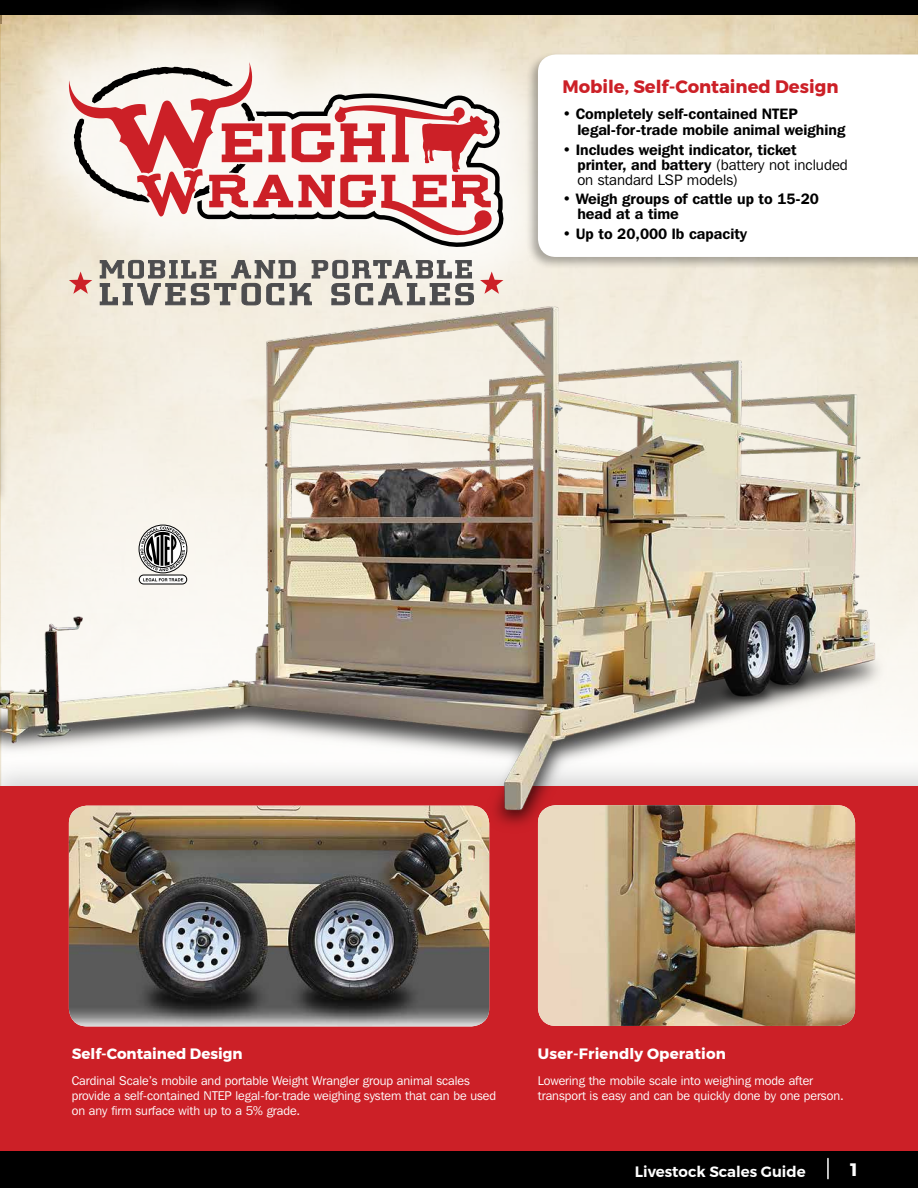
<style>
.page{position:relative;width:918px;height:1188px;background:#fff}
.page>*{position:absolute;margin:0;border:0;box-sizing:border-box;transform-origin:0 0}
.t1{font:700 18px "Montserrat";color:#cc2027}
.t2{font:700 18px "Montserrat";color:#fff}
.t3{font:600 15px/15px "Franklin Gothic IT Cby BT";color:#000}
.t4{font:700 15px "Montserrat";letter-spacing:.005em;color:#fff}
.t5{font:600 15px "Montserrat";color:#fff}
.t6{font:12.6px/15.1px "Franklin Gothic IT Cby BT";color:#fff}
.s1{font-weight:400}
</style>
<div class="page">
<div style="left:0;top:1151px;width:918px;height:37px;background:#000"></div>
<div style="left:0;top:0;width:918px;height:15px;background:#000"></div>
<hr style="left:827px;top:1159px;width:2px;height:20px;background:#fff">
<div style="left:0;top:757px;width:918px;height:410px;background:#000"></div>
<div style="left:0;top:786px;width:918px;height:365px;background:#cc2027"></div>
<img style="left:0;top:284px;width:886px;height:553px">
<div style="left:0;top:0;width:574px;height:317px;background:#fff;opacity:.75"></div>
<svg style="left:492px;top:93px;width:11px;height:154px;fill:#f9f7f2"></svg>
<svg style="left:69px;top:62px;width:423px;height:185px"></svg>
<div style="left:525px;top:51px;width:393px;height:219px;background:#000;opacity:.31"></div>
<svg style="left:538px;top:54px;width:380px;height:203px"></svg>
<img style="left:538px;top:805px;width:317px;height:221px">
<img style="left:69px;top:806px;width:420px;height:220px">
<div style="left:139px;top:525px;width:48px;height:48px;border:1px solid #000;border-radius:50%"></div>
<svg style="left:140px;top:527px;width:45px;height:44px"></svg>
<svg style="left:139px;top:575px;width:48px;height:9px"></svg>
<div style="left:139px;top:575px;width:48px;height:9px;border:1px solid #000;border-radius:4px"></div>
<svg style="left:143px;top:578px;width:40px;height:3px"></svg>
<svg style="left:100px;top:260px;width:374px;height:45px;background:#aaa7a0"></svg>
<svg style="left:480px;top:272px;width:23px;height:22px"></svg>
<svg style="left:69px;top:272px;width:23px;height:22px"></svg>
<h1 class="t1" style="left:562px;top:76px;width:278px">Mobile, Self-Contained Design</h1>
<p class="t3" style="left:577px;top:105px;width:269px;line-height:16.5px;text-indent:-15px">• Completely self-contained NTEP legal-for-trade mobile animal weighing</p>
<p class="t3" style="left:577px;top:142px;width:272px;text-indent:-15px">• Includes weight indicator, ticket printer, and battery <span class="s1">(battery not included on standard LSP models)</span></p>
<p class="t3" style="left:577px;top:191px;width:243px;text-indent:-15px">• Weigh groups of cattle up to 15-20 head at a time</p>
<p class="t3" style="left:562px;top:226px;width:186px">• Up to 20,000 lb capacity</p>
<p class="t4" style="left:72px;top:1045px;width:172px">Self-Contained Design</p>
<p class="t6" style="left:72px;top:1073px;width:426px">Cardinal Scale’s mobile and portable Weight Wrangler group animal scales provide a self-contained NTEP legal-for-trade weighing system that can be used on any firm surface with up to a 5% grade.</p>
<p class="t4" style="left:538px;top:1045px;width:189px">User-Friendly Operation</p>
<p class="t6" style="left:538px;top:1073px;width:307px">Lowering the mobile scale into weighing mode after transport is easy and can be quickly done by one person.</p>
<p class="t5" style="left:635px;top:1162px;width:172px">Livestock Scales Guide</p>
<h1 class="t2" style="left:850px;top:1158px;width:9px">1</h1>
</div>
